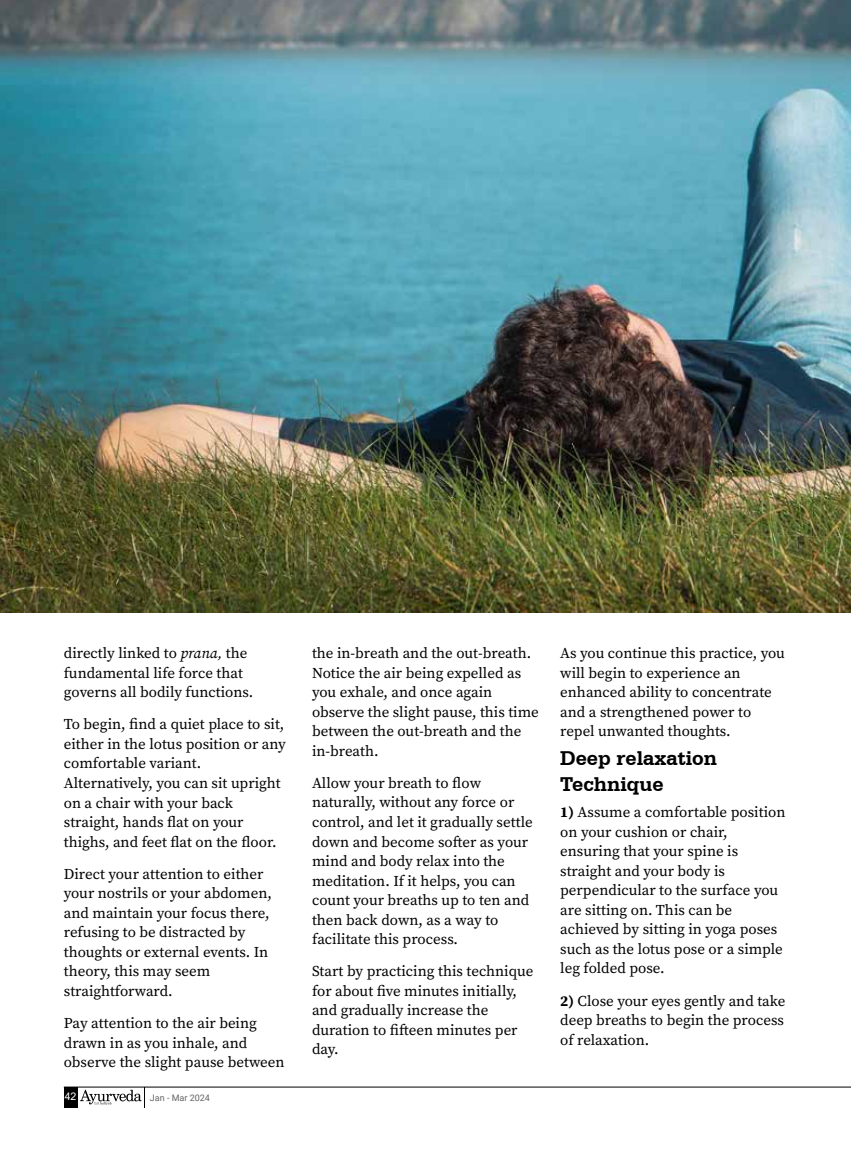
<style>
.page{position:relative;width:851px;height:1149px;background:#fff}
.page>*{position:absolute;margin:0;border:0;box-sizing:border-box;transform-origin:0 0}
.t1{font:700 21px/25.5px "Serifa BT";color:#000}
.t2{font:15px/19.5px "Source Serif Variable";color:#000}
.t3{font:10.5px "Arial";color:#fff}
.t4{font:9px "Roboto";color:#636466}
.s1{font-style:italic}
</style>
<div class="page">
<div style="left:64px;top:1086px;width:13px;height:20px;background:#000"></div>
<hr style="left:64px;top:1086px;width:786px;height:1px;background:#000">
<svg style="left:80px;top:1086px;width:65px;height:20px"></svg>
<img style="left:0;top:0;width:850px;height:612px">
<p class="t2" style="left:64px;top:643px;width:191px">directly linked to <span class="s1">prana,</span> the fundamental life force that governs all bodily functions.</p>
<p class="t2" style="left:64px;top:714px;width:223px">To begin, find a quiet place to sit, either in the lotus position or any comfortable variant.<br>Alternatively, you can sit upright on a chair with your back straight, hands flat on your thighs, and feet flat on the floor.</p>
<p class="t2" style="left:64px;top:863px;width:209px">Direct your attention to either your nostrils or your abdomen, and maintain your focus there, refusing to be distracted by thoughts or external events. In theory, this may seem straightforward.</p>
<p class="t2" style="left:64px;top:1013px;width:222px">Pay attention to the air being drawn in as you inhale, and observe the slight pause between</p>
<p class="t3" style="left:65px;top:1088px;width:13px">42</p>
<p class="t4" style="left:150px;top:1090px;width:62px">Jan - Mar 2024</p>
<p class="t2" style="left:312px;top:643px;width:228px">the in-breath and the out-breath.<br>Notice the air being expelled as you exhale, and once again observe the slight pause, this time between the out-breath and the in-breath.</p>
<p class="t2" style="left:312px;top:773px;width:222px">Allow your breath to flow naturally, without any force or control, and let it gradually settle down and become softer as your mind and body relax into the meditation. If it helps, you can count your breaths up to ten and then back down, as a way to facilitate this process.</p>
<p class="t2" style="left:312px;top:961px;width:223px">Start by practicing this technique for about five minutes initially, and gradually increase the duration to fifteen minutes per day.</p>
<p class="t2" style="left:560px;top:643px;width:226px">As you continue this practice, you will begin to experience an enhanced ability to concentrate and a strengthened power to repel unwanted thoughts.</p>
<h1 class="t1" style="left:560px;top:745px;width:158px">Deep relaxation<br>Technique</h1>
<p class="t2" style="left:560px;top:802px;width:227px">1) Assume a comfortable position on your cushion or chair, ensuring that your spine is straight and your body is perpendicular to the surface you are sitting on. This can be achieved by sitting in yoga poses such as the lotus pose or a simple leg folded pose.</p>
<p class="t2" style="left:560px;top:990px;width:227px;text-align:justify">2) Close your eyes gently and take deep breaths to begin the process of relaxation.</p>
</div>
